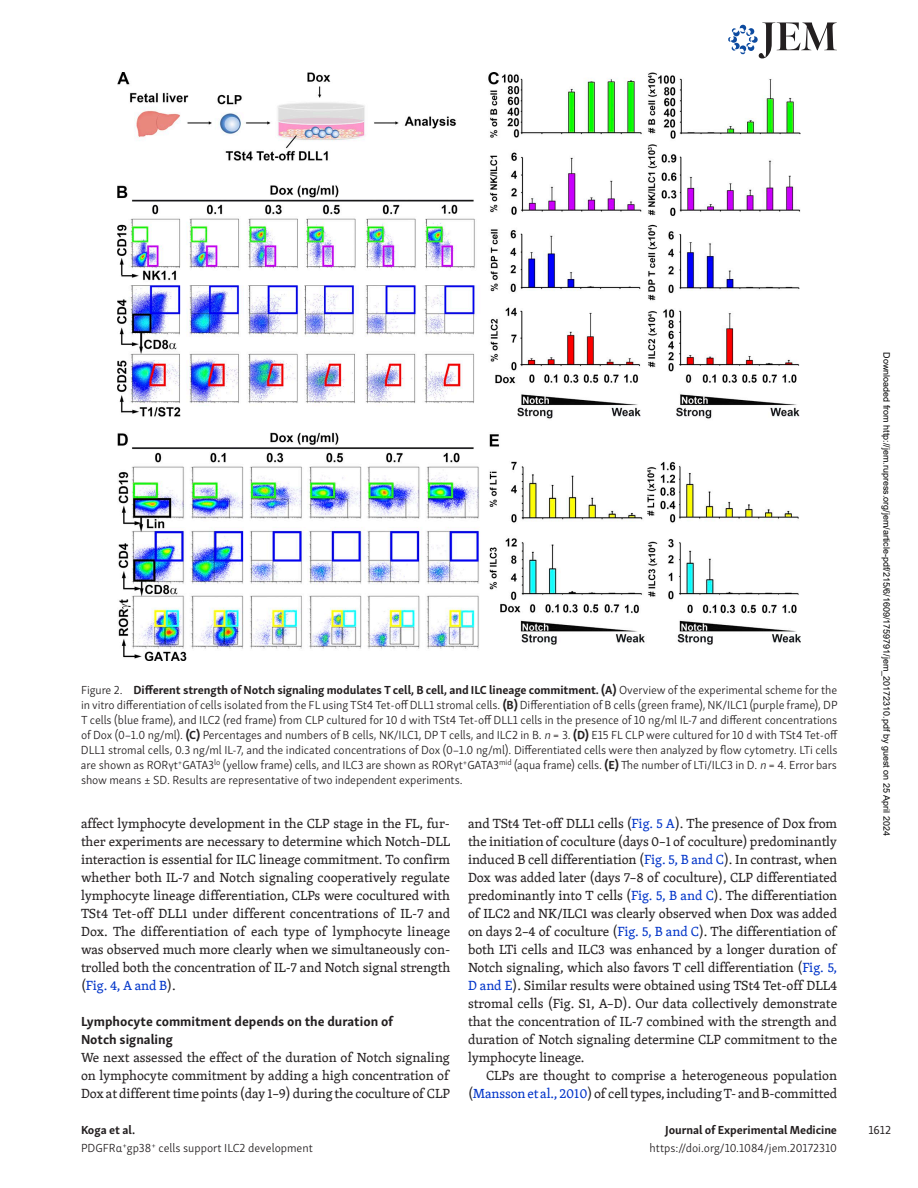
<style>
.page{position:relative;width:918px;height:1188px;background:#fff}
.page>*{position:absolute;margin:0;border:0;box-sizing:border-box;transform-origin:0 0}
.t1{font:13.5px/18px "Skolar PE";letter-spacing:-.005em;color:#231f20;text-align:justify}
.t2{font:700 13.5px/18px "Skolar Sans PE";color:#231f20}
.t3{font:300 12px/15px "Skolar Sans PE";color:#231f20}
.t4{font:700 12px "Skolar Sans PE";letter-spacing:-.005em;color:#231f20}
.t5{font:12px "Skolar Sans PE";color:#231f20}
.t6{font:9px "Arial";color:#000}
.s1{font-weight:700}
.s2{font-style:italic}
.s3{color:#0034c9}
</style>
<div class="page">
<svg style="left:728px;top:23px;width:109px;height:35px"></svg>
<img style="left:117px;top:72px;width:684px;height:589px">
<p class="t3" style="left:81px;top:682px;width:759px;text-align:justify">Figure 2. <span class="s1">Different strength of Notch signaling modulates T cell, B cell, and ILC lineage commitment. (A)</span> Overview of the experimental scheme for the in vitro differentiation of cells isolated from the FL using TSt4 Tet-off DLL1 stromal cells. <span class="s1">(B)</span> Differentiation of B cells (green frame), NK/ILC1 (purple frame), DP T cells (blue frame), and ILC2 (red frame) from CLP cultured for 10 d with TSt4 Tet-off DLL1 cells in the presence of 10 ng/ml IL-7 and different concentrations of Dox (0–1.0 ng/ml). <span class="s1">(C)</span> Percentages and numbers of B cells, NK/ILC1, DP T cells, and ILC2 in B. <span class="s2">n</span> = 3. <span class="s1">(D)</span> E15 FL CLP were cultured for 10 d with TSt4 Tet-off DLL1 stromal cells, 0.3 ng/ml IL-7, and the indicated concentrations of Dox (0–1.0 ng/ml). Differentiated cells were then analyzed by flow cytometry. LTi cells are shown as RORγt<sup>+</sup>GATA3<sup>lo</sup> (yellow frame) cells, and ILC3 are shown as RORγt<sup>+</sup>GATA3<sup>mid</sup> (aqua frame) cells. <span class="s1">(E)</span> The number of LTi/ILC3 in D. <span class="s2">n</span> = 4. Error bars show means ± SD. Results are representative of two independent experiments.</p>
<p class="t1" style="left:81px;top:814px;width:371px">affect lymphocyte development in the CLP stage in the FL, fur&shy;ther experiments are necessary to determine which Notch–DLL interaction is essential for ILC lineage commitment. To confirm whether both IL-7 and Notch signaling cooperatively regulate lymphocyte lineage differentiation, CLPs were cocultured with TSt4 Tet-off DLL1 under different concentrations of IL-7 and Dox. The differentiation of each type of lymphocyte lineage was observed much more clearly when we simultaneously con&shy;trolled both the concentration of IL-7 and Notch signal strength (<span class="s3">Fig. 4, A and B</span>).</p>
<p class="t2" style="left:81px;top:1011px;width:314px">Lymphocyte commitment depends on the duration of<br>Notch signaling</p>
<p class="t1" style="left:81px;top:1048px;width:370px">We next assessed the effect of the duration of Notch signaling on lymphocyte commitment by adding a high concentration of Dox at different time points (day 1–9) during the coculture of CLP</p>
<p class="t1" style="left:468px;top:814px;width:371px">and TSt4 Tet-off DLL1 cells (<span class="s3">Fig. 5 A</span>). The presence of Dox from the initiation of coculture (days 0–1 of coculture) predominantly induced B cell differentiation (<span class="s3">Fig. 5, B and C</span>). In contrast, when Dox was added later (days 7–8 of coculture), CLP differentiated predominantly into T cells (<span class="s3">Fig. 5, B and C</span>). The differentiation of ILC2 and NK/ILC1 was clearly observed when Dox was added on days 2–4 of coculture (<span class="s3">Fig. 5, B and C</span>). The differentiation of both LTi cells and ILC3 was enhanced by a longer duration of Notch signaling, which also favors T cell differentiation (<span class="s3">Fig. 5, D and E</span>). Similar results were obtained using TSt4 Tet-off DLL4 stromal cells (Fig. S1, A–D). Our data collectively demonstrate that the concentration of IL-7 combined with the strength and duration of Notch signaling determine CLP commitment to the lymphocyte lineage.</p>
<p class="t1" style="left:468px;top:1066px;width:371px;text-align:right">CLPs are thought to comprise a heterogeneous population (<span class="s3">Mansson et al., 2010</span>) of cell types, including T- and B-committed</p>
<p class="t3" style="left:81px;top:1120px;width:233px;line-height:18px"><span class="s1">Koga et al.<br></span>PDGFRα<sup>+</sup>gp38<sup>+</sup> cells support ILC2 development</p>
<p class="t4" style="left:665px;top:1120px;width:173px">Journal of Experimental Medicine</p>
<p class="t3" style="left:650px;top:1140px;width:189px">https://doi.org/10.1084/jem.20172310</p>
<p class="t6" style="left:890px;top:352px;width:485px;rotate:90deg">Downloaded from http://jem.rupress.org/jem/article-pdf/215/6/1609/1759791/jem_20172310.pdf by guest on 25 April 2024</p>
<p class="t5" style="left:868px;top:1121px;width:24px">1612</p>
</div>
